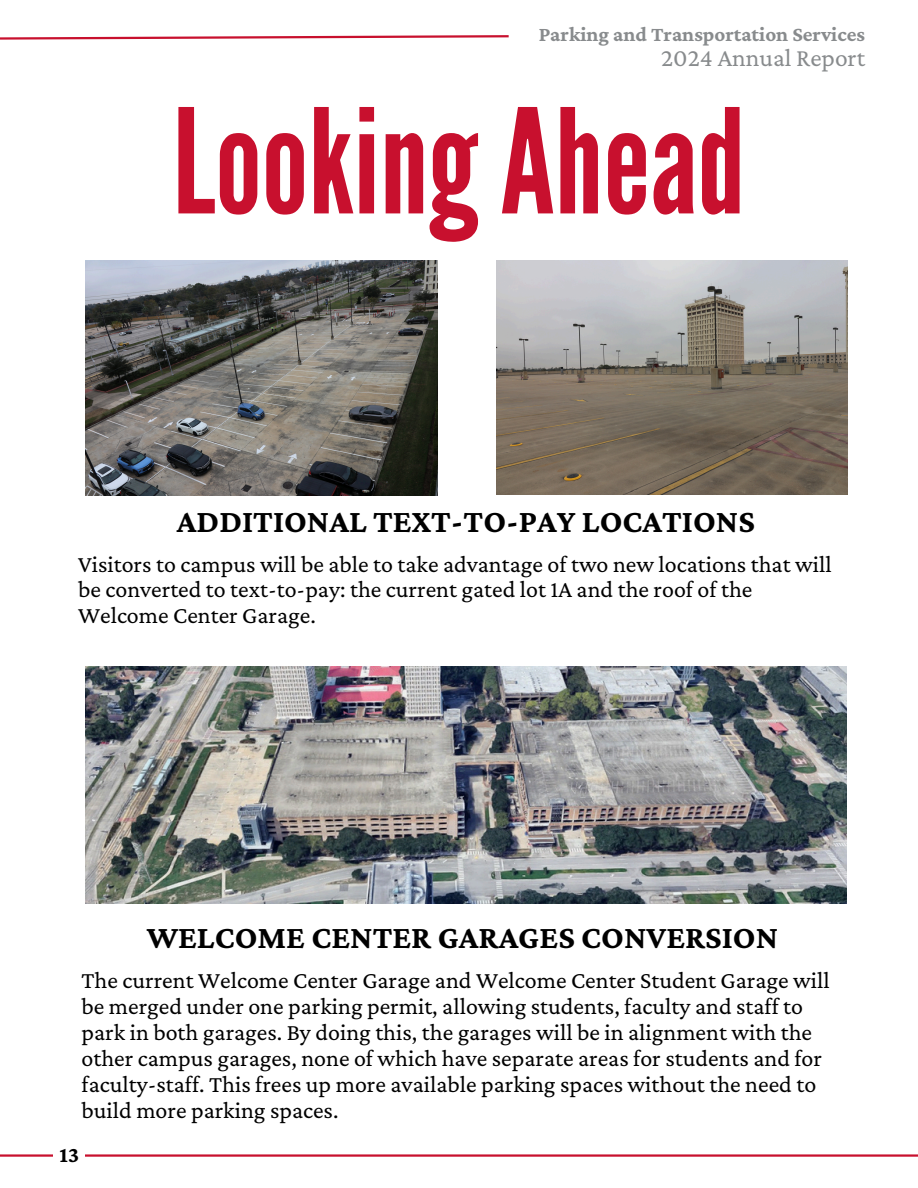
<style>
.page{position:relative;width:918px;height:1188px;background:#fff}
.page>*{position:absolute;margin:0;border:0;box-sizing:border-box;transform-origin:0 0}
.t1{font:144.75px "League Gothic";color:#c8102e}
.t2{font:700 33px "Crimson Pro";color:#000}
.t3{font:25.5px "Crimson Pro";color:#888b8d}
.t4{font:24px/25.8px "Crimson Pro";color:#000}
.t5{font:700 22.5px "Crimson Pro";color:#000}
.t6{font:700 21px "Crimson Pro";color:#888b8d}
</style>
<div class="page">
<svg style="left:0;top:35px;width:509px;height:5px"></svg>
<hr style="left:0;top:1154px;width:918px;height:3px;background:#c8102e">
<div style="left:54px;top:1135px;width:31px;height:41px;background:#fff"></div>
<img style="left:85px;top:261px;width:352px;height:235px">
<img style="left:496px;top:261px;width:351px;height:234px">
<img style="left:85px;top:667px;width:762px;height:236px">
<p class="t6" style="left:539px;top:22px;width:328px">Parking and Transportation Services</p>
<h1 class="t3" style="left:661px;top:43px;width:205px">2024 Annual Report</h1>
<p class="t1" style="left:173px;top:78px;width:574px">LookingAhead</p>
<p class="t2" style="left:177px;top:503px;width:579px">ADDITIONAL TEXT-TO-PAY LOCATIONS</p>
<p class="t4" style="left:78px;top:551px;width:755px">Visitors to campus will be able to take advantage of two new locations that will be converted to text-to-pay: the current gated lot 1A and the roof of the<br>Welcome Center Garage.</p>
<h2 class="t2" style="left:147px;top:919px;width:633px">WELCOME CENTER GARAGES CONVERSION</h2>
<h3 class="t4" style="left:82px;top:967px;width:750px">The current Welcome Center Garage and Welcome Center Student Garage will be merged under one parking permit, allowing students, faculty and staff to park in both garages. By doing this, the garages will be in alignment with the other campus garages, none of which have separate areas for students and for faculty-staff. This frees up more available parking spaces without the need to build more parking spaces.</h3>
<p class="t5" style="left:60px;top:1142px;width:21px">13</p>
</div>
